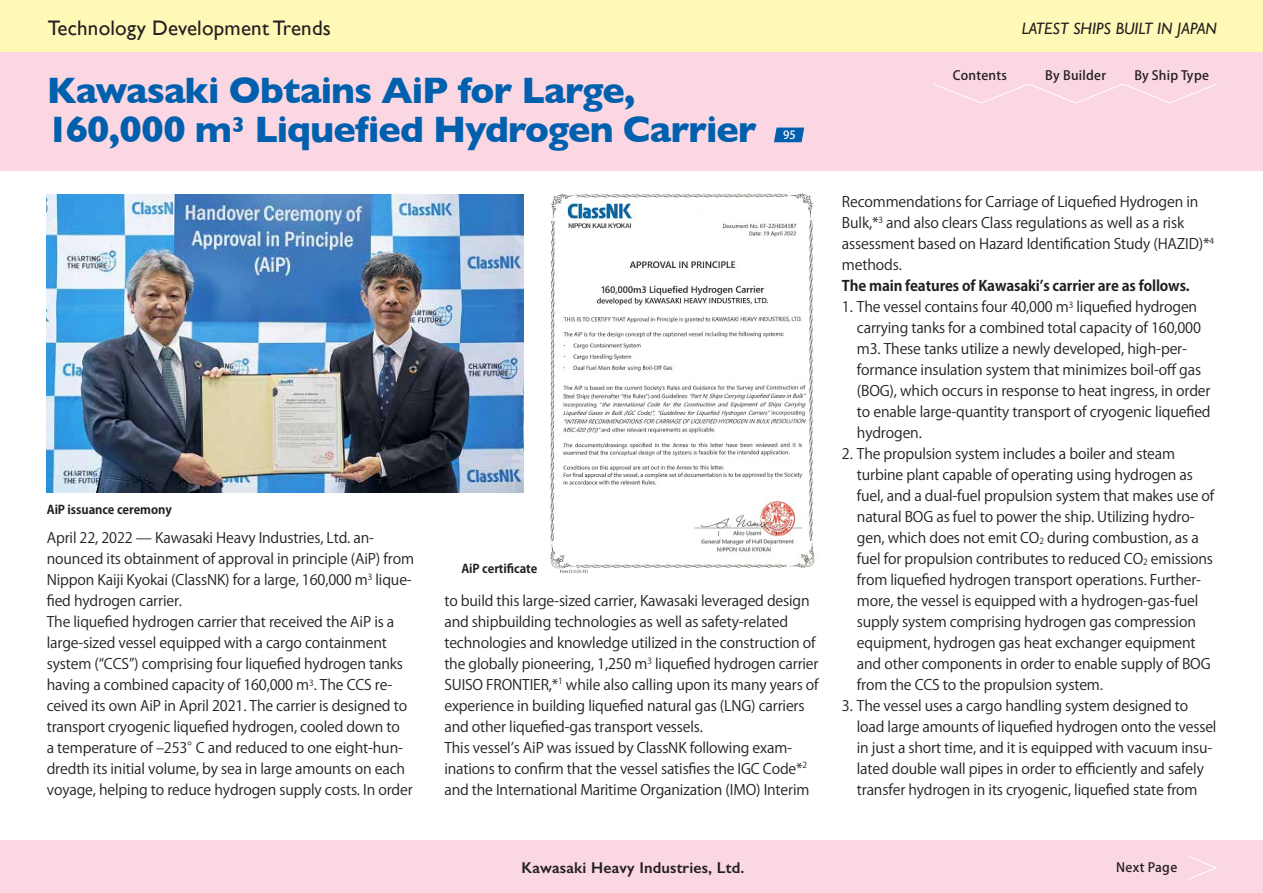
<style>
.page{position:relative;width:1263px;height:893px;background:#fff}
.page>*{position:absolute;margin:0;border:0;box-sizing:border-box;transform-origin:0 0}
.船名{font:700 37.5px/39px "Gill Sans";letter-spacing:-.025em;color:#0160ae}
.船名-2{font:700 21.9px "Gill Sans";color:#0160ae}
.Page_title{font:21px "Gill Sans";letter-spacing:.01em;color:#231f20}
.Latest{font:italic 16.5px "Gill Sans";color:#231f20}
.会社名{font:600 15.75px "Gill Sans";letter-spacing:.01em;color:#231f20}
.Features_本文{font:14.4px/21px "Koz Go Pr 6 N";letter-spacing:-.01em;color:#231f20}
.Features_の後ろ_本文{font:14.4px/21px "Koz Go Pr 6 N";letter-spacing:-.01em;color:#231f20}
.Features_本文-2{font:700 14.4px "Koz Go Pr 6 N";letter-spacing:-.01em;color:#231f20}
.t1{font:500 12.75px "Koz Go Pr 6 N";letter-spacing:.02em;color:#231f20}
.キャプション{font:700 12px "Koz Go Pr 6 N";letter-spacing:-.005em;color:#231f20}
.Ship_namber{font:500 11.25px "Koz Go Pr 6 N";color:#fff}
.Features_本文-3{font:8.4px "Koz Go Pr 6 N";color:#231f20}
.Features_の後ろ_本文-2{font:8.4px "Koz Go Pr 6 N";color:#231f20}
.s1{font-size:14.4px}
</style>
<div class="page">
<div style="left:1px;top:51px;width:1262px;height:119px;background:#fad7e2"></div>
<div style="left:0;top:0;width:1263px;height:51px;background:#fff9b8"></div>
<div style="left:0;top:840px;width:1263px;height:53px;background:#fad7e2"></div>
<svg style="left:774px;top:128px;width:30px;height:14px"></svg>
<svg style="left:934px;top:83px;width:283px;height:21px"></svg>
<svg style="left:1188px;top:856px;width:29px;height:24px"></svg>
<img style="left:47px;top:195px;width:476px;height:298px">
<img style="left:550px;top:193px;width:265px;height:381px">
<p class="Page_title" style="left:48px;top:15px;width:285px">Technology Development Trends</p>
<p class="船名" style="left:254px;top:70px;width:504px;text-indent:-208px">Kawasaki Obtains AiP for Large,<br>Liquefied Hydrogen Carrier</p>
<p class="船名" style="left:47px;top:109px;width:187px">160,000 m</p>
<p class="船名-2" style="left:232px;top:107px;width:14px">3</p>
<p class="Ship_namber" style="left:783px;top:129px;width:14px">95</p>
<p class="キャプション" style="left:47px;top:503px;width:126px">AiP issuance ceremony</p>
<p class="Features_本文" style="left:47px;top:528px;width:329px">April 22, 2022 — Kawasaki Heavy Industries, Ltd. an-</p>
<p class="Features_本文-3" style="left:368px;top:572px;width:6px">3</p>
<p class="Features_本文" style="left:47px;top:549px;width:369px">nounced its obtainment of approval in principle (AiP) from</p>
<p class="Features_本文" style="left:47px;top:570px;width:323px">Nippon Kaiji Kyokai (ClassNK) for a large, 160,000 m fied hydrogen carrier.</p>
<p class="Features_本文" style="left:376px;top:570px;width:38px">lique-</p>
<p class="Features_本文" style="left:47px;top:612px;width:358px">The liquefied hydrogen carrier that received the AiP is a large-sized vessel equipped with a cargo containment system (“CCS”) comprising four liquefied hydrogen tanks</p>
<p class="Features_本文" style="left:47px;top:696px;width:362px">ceived its own AiP in April 2021. The carrier is designed to</p>
<p class="Features_本文" style="left:47px;top:675px;width:264px">having a combined capacity of 160,000 m</p>
<p class="Features_本文" style="left:47px;top:717px;width:355px">transport cryogenic liquefied hydrogen, cooled down to</p>
<p class="Features_本文" style="left:47px;top:759px;width:360px">dredth its initial volume, by sea in large amounts on each</p>
<p class="Features_本文" style="left:320px;top:675px;width:74px">The CCS re-</p>
<p class="Features_本文-3" style="left:309px;top:678px;width:9px">3<span class="s1">.</span></p>
<p class="Features_本文" style="left:47px;top:738px;width:156px">a temperature of –253°</p>
<p class="Features_本文" style="left:47px;top:780px;width:367px">voyage, helping to reduce hydrogen supply costs In. order</p>
<p class="Features_本文" style="left:196px;top:738px;width:209px">C and reduced to one eight-hun-</p>
<p class="キャプション" style="left:461px;top:562px;width:78px">AiP certificate</p>
<p class="Features_本文" style="left:444px;top:590px;width:367px">to build this large-sized carrier, Kawasaki leveraged design</p>
<p class="Features_本文" style="left:444px;top:611px;width:345px">and shipbuilding technologies as well as safety-related</p>
<p class="Features_本文" style="left:444px;top:632px;width:373px">technologies and knowledge utilized in the construction of</p>
<p class="Features_本文" style="left:655px;top:653px;width:165px">liquefied hydrogen carrier</p>
<p class="Features_本文" style="left:444px;top:653px;width:376px">the globally pioneering, 1,250 m<br>SUISO FRONTIER <sup>1</sup>* , while also calling upon its many years of experience in building liquefied natural gas (LNG) carriers and other liquefied-gas transport vessels.</p>
<p class="Features_本文-3" style="left:796px;top:760px;width:13px">2<span class="s1">*</span></p>
<p class="Features_本文-3" style="left:647px;top:657px;width:6px">3</p>
<p class="Features_本文" style="left:444px;top:737px;width:349px">This vessel s’ AiP was issued by ClassNK following exam-</p>
<p class="Features_本文" style="left:444px;top:779px;width:367px">and the International Maritime Organization (IMO) Interim</p>
<p class="Features_本文" style="left:444px;top:758px;width:353px">inations to confirm that the vessel satisfies the IGC Code</p>
<p class="t1" style="left:953px;top:69px;width:56px">Contents</p>
<p class="Latest" style="left:1022px;top:19px;width:197px">LATEST SHIPS BUILT IN JAPAN</p>
<p class="t1" style="left:1134px;top:69px;width:76px">By Ship Type</p>
<p class="t1" style="left:1045px;top:69px;width:62px">By Builder</p>
<p class="Features_本文" style="left:842px;top:192px;width:374px">Recommendations for Carriage of Liquefied Hydrogen in Bulk <sup>3</sup>* , and also clears Class regulations as well as a risk assessment based on Hazard Identification Study (HAZID <sup>4</sup>* ( methods.</p>
<p class="Features_本文-2" style="left:842px;top:278px;width:349px">The main features of Kawasaki s’ carrier are as follows.</p>
<p class="Features_の後ろ_本文" style="left:1076px;top:297px;width:122px">liquefied hydrogen</p>
<p class="Features_の後ろ_本文" style="left:857px;top:297px;width:346px;text-indent:-15px">1. The vessel contains four 40,000 m<br>carrying tanks for a combined total capacity of 160,000</p>
<p class="Features_の後ろ_本文" style="left:857px;top:360px;width:346px">formance insulation system that minimizes boil-off gas</p>
<p class="Features_の後ろ_本文-2" style="left:1069px;top:300px;width:6px">3</p>
<p class="Features_の後ろ_本文" style="left:857px;top:339px;width:332px">m3. These tanks utilize a newly developed, high-per-</p>
<p class="Features_の後ろ_本文" style="left:857px;top:381px;width:355px;text-align:justify">(BOG ,) which occurs in response to heat ingress in, order to enable large-quantity transport of cryogenic liquefied hydrogen.</p>
<p class="Features_の後ろ_本文" style="left:857px;top:444px;width:359px;text-indent:-15px">2. The propulsion system includes a boiler and steam turbine plant capable of operating using hydrogen as fuel, and a dual-fuel propulsion system that makes use of</p>
<p class="Features_の後ろ_本文" style="left:1047px;top:528px;width:153px">during combustion, as a</p>
<p class="Features_の後ろ_本文" style="left:857px;top:507px;width:339px">natural BOG as fuel to power the ship. Utilizing hydro-</p>
<p class="Features_の後ろ_本文" style="left:1151px;top:549px;width:64px">emissions</p>
<p class="Features_の後ろ_本文" style="left:857px;top:528px;width:184px">gen, which does not emit CO</p>
<p class="Features_の後ろ_本文-2" style="left:1039px;top:536px;width:6px">2</p>
<p class="Features_の後ろ_本文" style="left:857px;top:549px;width:288px">fuel for propulsion contributes to reduced CO</p>
<p class="Features_の後ろ_本文" style="left:857px;top:591px;width:343px">more, the vessel is equipped with a hydrogen-gas-fuel</p>
<p class="Features_の後ろ_本文-2" style="left:1143px;top:557px;width:6px">2</p>
<p class="Features_の後ろ_本文" style="left:857px;top:570px;width:346px">from liquefied hydrogen transport operations. Further-</p>
<p class="Features_の後ろ_本文" style="left:857px;top:612px;width:355px">supply system comprising hydrogen gas compression equipment, hydrogen gas heat exchanger equipment and other components in order to enable supply of BOG from the CCS to the propulsion system.</p>
<p class="Features_の後ろ_本文" style="left:857px;top:696px;width:361px;text-indent:-15px">3. The vessel uses a cargo handling system designed to load large amounts of liquefied hydrogen onto the vessel</p>
<p class="Features_の後ろ_本文" style="left:857px;top:759px;width:348px">lated double wall pipes in order to efficiently and safely</p>
<p class="Features_の後ろ_本文" style="left:857px;top:738px;width:357px">in just a short time, and isit equipped with vacuum insu-</p>
<p class="Features_の後ろ_本文" style="left:857px;top:780px;width:342px">transfer hydrogen in its cryogenic, liquefied state from</p>
<p class="会社名" style="left:521px;top:858px;width:224px">Kawasaki Heavy Industries, Ltd.</p>
<p class="t1" style="left:1116px;top:860px;width:63px">Next Page</p>
</div>
